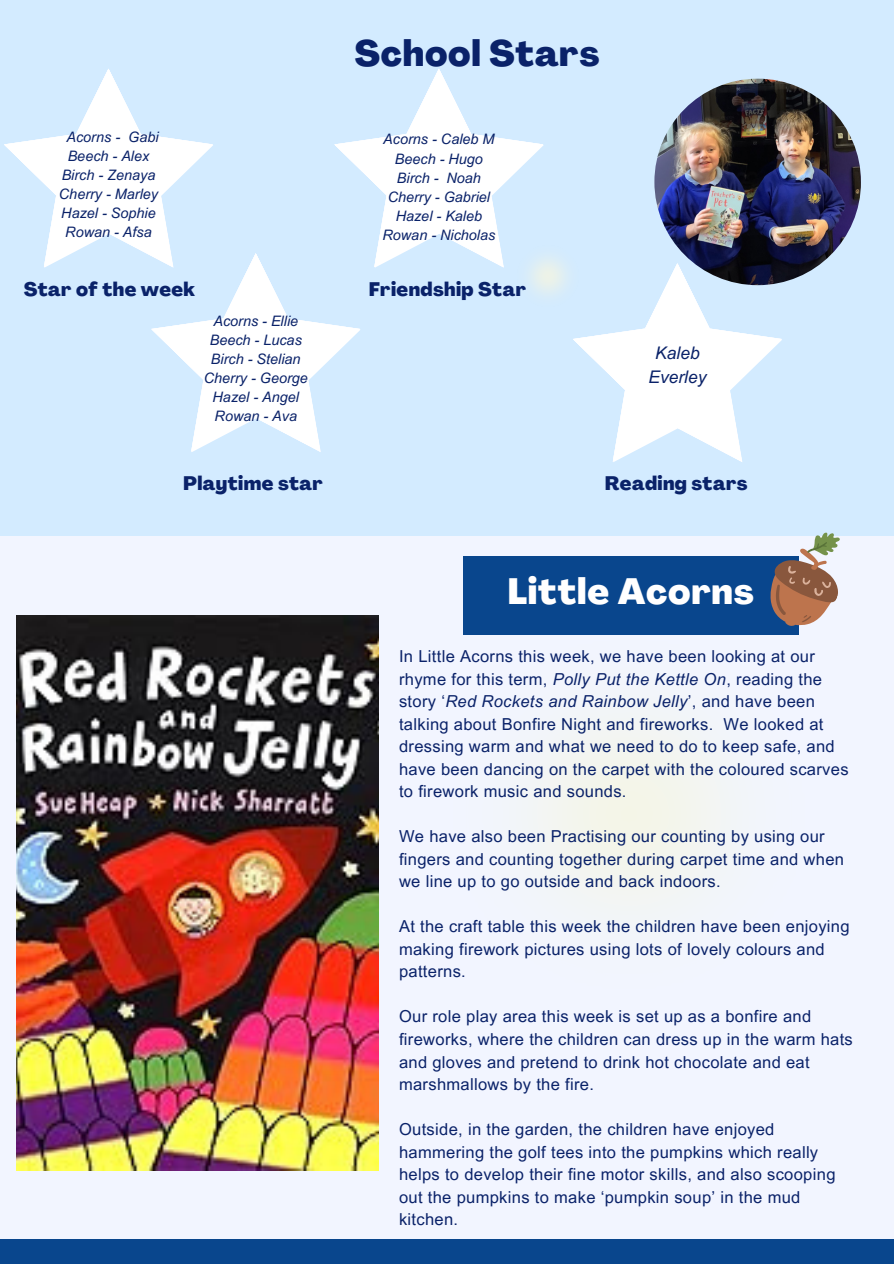
<style>
.page{position:relative;width:894px;height:1264px;background:#fff}
.page>*{position:absolute;margin:0;border:0;box-sizing:border-box;transform-origin:0 0}
.t1{font:800 36px "Agrandir";letter-spacing:.02em;color:#fff}
.t2{font:800 36px "Agrandir";letter-spacing:.02em;color:#0a2269}
.t3{font:800 19.2px "Agrandir";letter-spacing:.02em;color:#0a2269}
.t4{font:italic 17.4px/23.7px "Arial MT Pro";color:#0a2269;text-align:center}
.t5{font:16.5px/22.5px "Arial MT Pro";letter-spacing:.02em;color:#0a2269}
.t6{font:italic 14.4px "Arial MT Pro";color:#0a2269}
.s1{font-style:italic}
</style>
<div class="page">
<div style="left:0;top:0;width:893px;height:1263px;background:#f2f5ff"></div>
<div style="left:0;top:1239px;width:893px;height:24px;background:#09468d"></div>
<div style="left:0;top:0;width:893px;height:535px;background:#d3ebff"></div>
<div style="left:462px;top:556px;width:336px;height:79px;background:#09468d"></div>
<svg style="left:759px;top:532px;width:85px;height:103px"></svg>
<svg style="left:4px;top:69px;width:539px;height:383px"></svg>
<img style="left:17px;top:615px;width:361px;height:555px">
<svg style="left:573px;top:263px;width:209px;height:199px"></svg>
<img style="left:654px;top:79px;width:206px;height:206px;border-radius:50%">
<img style="left:517px;top:245px;width:61px;height:61px">
<p class="t6" style="left:66px;top:131px;width:94px">Acorns - Gabi</p>
<p class="t6" style="left:68px;top:150px;width:83px">Beech - Alex</p>
<p class="t6" style="left:62px;top:169px;width:95px">Birch - Zenaya</p>
<p class="t6" style="left:59px;top:188px;width:101px">Cherry - Marley</p>
<p class="t6" style="left:61px;top:207px;width:96px">Hazel - Sophie</p>
<p class="t6" style="left:65px;top:227px;width:88px">Rowan - Afsa</p>
<h1 class="t3" style="left:24px;top:281px;width:173px">Star of the week</h1>
<p class="t6" style="left:213px;top:315px;width:86px">Acorns - Ellie</p>
<p class="t6" style="left:210px;top:334px;width:94px">Beech - Lucas</p>
<h3 class="t6" style="left:211px;top:353px;width:91px">Birch - Stelian</h3>
<h2 class="t6" style="left:204px;top:372px;width:106px">Cherry - George</h2>
<h2 class="t6" style="left:212px;top:391px;width:88px">Hazel - Angel</h2>
<h2 class="t6" style="left:214px;top:411px;width:84px">Rowan - Ava</h2>
<h2 class="t3" style="left:183px;top:475px;width:141px">Playtime star</h2>
<p class="t2" style="left:354px;top:39px;width:246px">School Stars</p>
<p class="t6" style="left:383px;top:134px;width:113px">Acorns - Caleb M</p>
<p class="t6" style="left:395px;top:153px;width:90px">Beech - Hugo</p>
<p class="t6" style="left:397px;top:172px;width:86px">Birch - Noah</p>
<p class="t6" style="left:387px;top:191px;width:104px">Cherry - Gabriel</p>
<p class="t6" style="left:395px;top:210px;width:88px">Hazel - Kaleb</p>
<p class="t6" style="left:382px;top:230px;width:114px">Rowan - Nicholas</p>
<p class="t3" style="left:368px;top:281px;width:159px">Friendship Star</p>
<p class="t4" style="left:648px;top:343px;width:59px">Kaleb<br>Everley</p>
<p class="t3" style="left:604px;top:475px;width:144px">Reading stars</p>
<h1 class="t1" style="left:507px;top:577px;width:248px">Little Acorns</h1>
<p class="t5" style="left:399px;top:647px;width:451px">In Little Acorns this week, we have been looking at our rhyme for this term, <span class="s1">Polly Put the Kettle On</span>, reading the story ‘<span class="s1">Red Rockets and Rainbow Jelly</span>’, and have been talking about Bonfire Night and fireworks. We looked at dressing warm and what we need to do to keep safe, and have been dancing on the carpet with the coloured scarves to firework music and sounds.</p>
<p class="t5" style="left:399px;top:827px;width:446px">We have also been Practising our counting by using our fingers and counting together during carpet time and when we line up to go outside and back indoors.</p>
<p class="t5" style="left:399px;top:917px;width:452px">At the craft table this week the children have been enjoying making firework pictures using lots of lovely colours and patterns.</p>
<p class="t5" style="left:399px;top:1007px;width:455px">Our role play area this week is set up as a bonfire and fireworks, where the children can dress up in the warm hats and gloves and pretend to drink hot chocolate and eat marshmallows by the fire.</p>
<p class="t5" style="left:399px;top:1120px;width:438px">Outside, in the garden, the children have enjoyed hammering the golf tees into the pumpkins which really helps to develop their fine motor skills, and also scooping out the pumpkins to make ‘pumpkin soup’ in the mud kitchen.</p>
</div>
